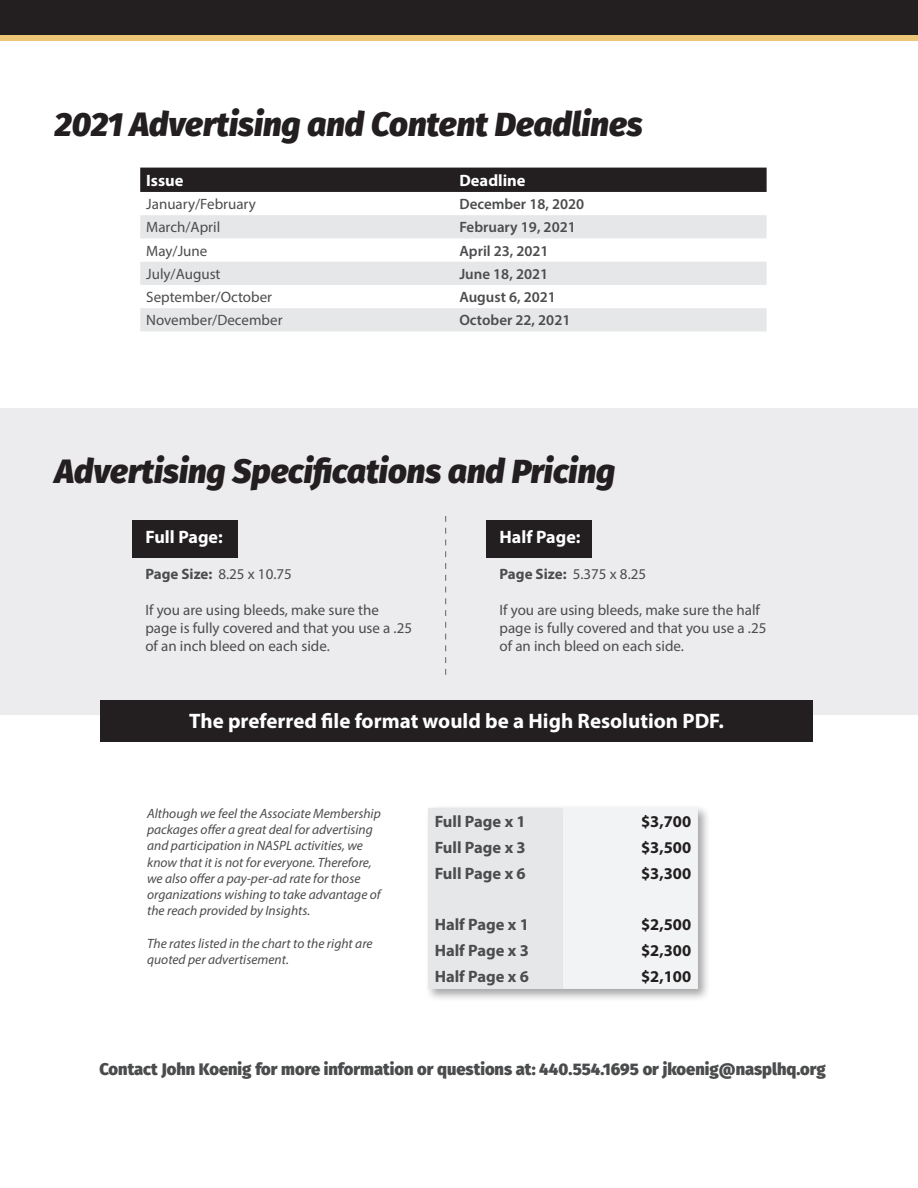
<style>
.page{position:relative;width:918px;height:1188px;background:#fff}
.page>*{position:absolute;margin:0;border:0;box-sizing:border-box;transform-origin:0 0}
.t1{font:italic 900 33px "Fira Sans";color:#231f20}
.t2{font:700 21px "Myriad Pro";color:#fff}
.t3{font:700 18px "Myriad Pro";color:#fff}
.t4{font:900 16.5px "Fira Sans";color:#4b4c4d}
.t5{font:700 16.5px "Myriad Pro";color:#4b4c4d}
.t6{font:700 16.5px "Myriad Pro";color:#231f20}
.t7{font:700 16.5px "Myriad Pro";color:#fff}
.t8{font:15px/18px "Myriad Pro";color:#4b4c4d}
.t9{font:600 15px "Myriad Pro";color:#4b4c4d}
.t10{font:italic 13.5px/16.2px "Myriad Pro";color:#4b4c4d}
.s1{font-weight:700}
</style>
<div class="page">
<div style="left:0;top:30px;width:918px;height:10px;background:#ecc576"></div>
<div style="left:0;top:408px;width:918px;height:307px;background:#ececee"></div>
<div style="left:100px;top:700px;width:713px;height:42px;background:#231f20"></div>
<div style="left:486px;top:520px;width:106px;height:38px;background:#231f20"></div>
<div style="left:132px;top:520px;width:106px;height:38px;background:#231f20"></div>
<svg style="left:445px;top:516px;width:1px;height:159px"></svg>
<div style="left:425px;top:804px;width:286px;height:198px;background:#231f20;opacity:.4"></div>
<svg style="left:428px;top:808px;width:270px;height:181px"></svg>
<div style="left:140px;top:168px;width:627px;height:24px;background:#231f20"></div>
<div style="left:140px;top:215px;width:627px;height:23px;background:#e6e7e9"></div>
<div style="left:140px;top:262px;width:627px;height:23px;background:#e6e7e9"></div>
<div style="left:140px;top:308px;width:627px;height:23px;background:#e6e7e9"></div>
<div style="left:0;top:0;width:918px;height:35px;background:#231f20"></div>
<p class="t1" style="left:55px;top:95px;width:589px">2021 Advertising and Content Deadlines</p>
<p class="t7" style="left:146px;top:170px;width:39px">Issue</p>
<p class="t7" style="left:459px;top:170px;width:68px">Deadline</p>
<p class="t8" style="left:146px;top:195px;width:111px">January/February</p>
<p class="t9" style="left:459px;top:195px;width:126px">December 18, 2020</p>
<p class="t8" style="left:146px;top:218px;width:76px">March/April</p>
<p class="t9" style="left:459px;top:218px;width:118px">February 19, 2021</p>
<p class="t8" style="left:146px;top:241px;width:63px">May/June</p>
<p class="t9" style="left:459px;top:241px;width:91px">April 23, 2021</p>
<p class="t8" style="left:146px;top:265px;width:76px">July/August</p>
<p class="t9" style="left:459px;top:264px;width:90px">June 18, 2021</p>
<p class="t8" style="left:146px;top:288px;width:127px">September/October</p>
<p class="t9" style="left:459px;top:288px;width:98px">August 6, 2021</p>
<p class="t8" style="left:146px;top:311px;width:138px">November/December</p>
<p class="t9" style="left:459px;top:311px;width:113px">October 22, 2021</p>
<p class="t1" style="left:55px;top:442px;width:562px">Advertising Specifications and Pricing</p>
<p class="t3" style="left:145px;top:525px;width:79px">Full Page:</p>
<p class="t8" style="left:145px;top:565px;width:148px"><span class="s1">Page Size:</span> 8.25 x 10.75</p>
<p class="t8" style="left:145px;top:601px;width:268px">If you are using bleeds, make sure the page is fully covered and that you use a .25 of an inch bleed on each side.</p>
<p class="t3" style="left:500px;top:525px;width:82px">Half Page:</p>
<p class="t8" style="left:500px;top:565px;width:148px"><span class="s1">Page Size:</span> 5.375 x 8.25</p>
<p class="t8" style="left:500px;top:601px;width:268px">If you are using bleeds, make sure the half page is fully covered and that you use a .25 of an inch bleed on each side.</p>
<p class="t2" style="left:189px;top:707px;width:536px">The preferred file format would be a High Resolution PDF.</p>
<p class="t10" style="left:147px;top:805px;width:235px">Although we feel the Associate Membership packages offer a great deal for advertising and participation in NASPL activities, we know that it is not for everyone. Therefore, we also offer a pay-per-ad rate for those organizations wishing to take advantage of the reach provided by Insights.</p>
<p class="t10" style="left:147px;top:935px;width:227px">The rates listed in the chart to the right are quoted per advertisement.</p>
<p class="t5" style="left:435px;top:811px;width:93px">Full Page x 1</p>
<p class="t6" style="left:641px;top:811px;width:52px">$3,700</p>
<p class="t5" style="left:435px;top:837px;width:93px">Full Page x 3</p>
<p class="t6" style="left:641px;top:837px;width:52px">$3,500</p>
<p class="t5" style="left:435px;top:862px;width:93px">Full Page x 6</p>
<p class="t6" style="left:641px;top:862px;width:52px">$3,300</p>
<p class="t5" style="left:435px;top:914px;width:96px">Half Page x 1</p>
<p class="t6" style="left:641px;top:914px;width:52px">$2,500</p>
<p class="t5" style="left:435px;top:940px;width:96px">Half Page x 3</p>
<p class="t6" style="left:641px;top:940px;width:52px">$2,300</p>
<p class="t5" style="left:435px;top:966px;width:96px">Half Page x 6</p>
<p class="t6" style="left:641px;top:966px;width:52px">$2,100</p>
<p class="t4" style="left:99px;top:1054px;width:728px">Contact John Koenig for more information or questions at: 440.554.1695 or jkoenig@nasplhq.org</p>
</div>
